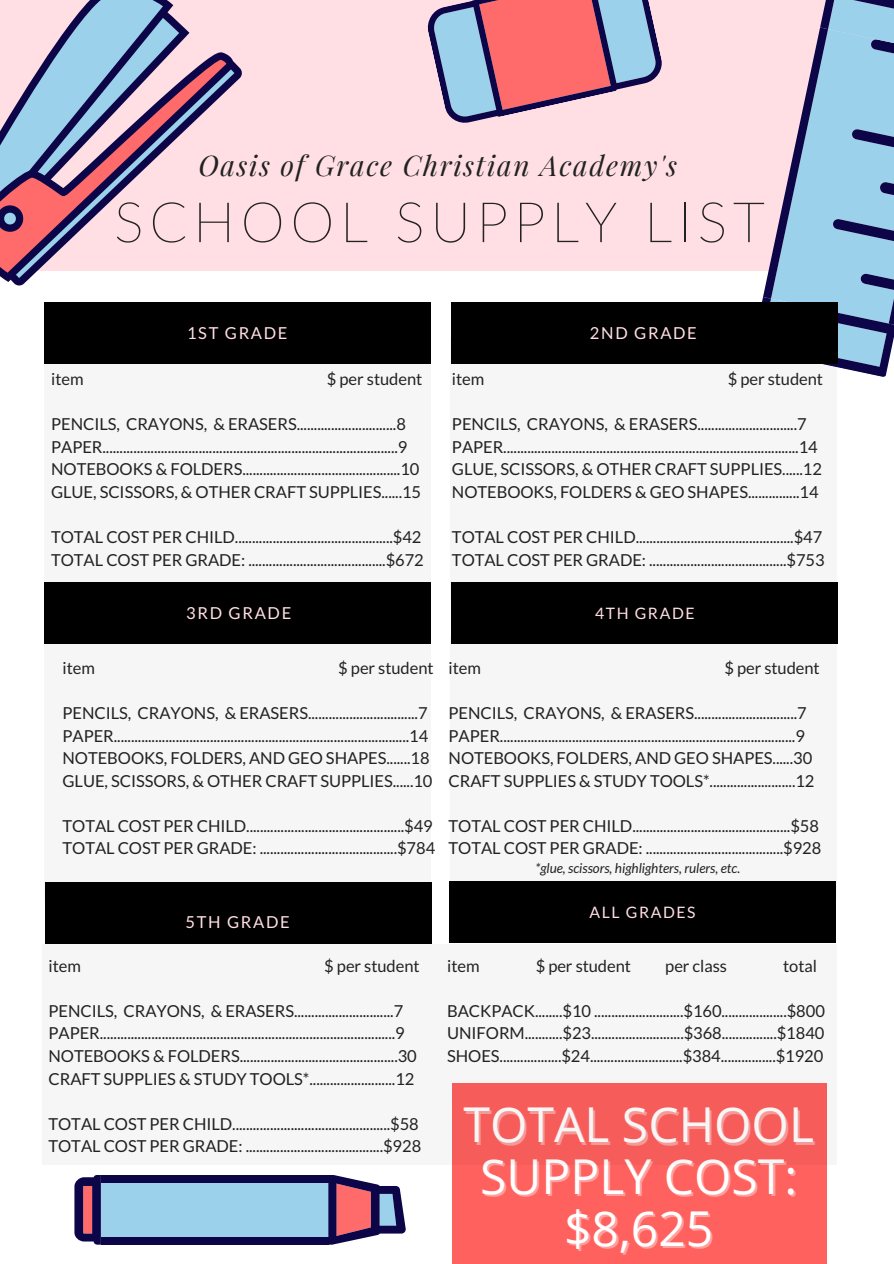
<style>
.page{position:relative;width:894px;height:1264px;background:#fff}
.page>*{position:absolute;margin:0;border:0;box-sizing:border-box;transform-origin:0 0}
.t1{font:100 55.95px "Lato";letter-spacing:.1em;color:#222}
.t2{font:48px/51.8px "Open Sans";color:#fff;text-align:center}
.t3{font:italic 27.9px "Playfair Display";letter-spacing:.06em;color:#222}
.t4{font:16.5px/22.5px "Lato";letter-spacing:-.005em;color:#222}
.t5{font:16.5px "Lato";letter-spacing:.1em;color:#ffdfe4}
.t6{font:15.75px "Lato";letter-spacing:.1em;color:#ffdfe4}
.t7{font:italic 13.5px "Lato";letter-spacing:-.005em;color:#222}
</style>
<div class="page">
<div style="left:0;top:0;width:893px;height:270px;background:#ffdfe4"></div>
<svg style="left:427px;top:0;width:235px;height:123px"></svg>
<div style="left:44px;top:338px;width:386px;height:263px;background:#f6f6f6"></div>
<div style="left:450px;top:338px;width:386px;height:263px;background:#f6f6f6"></div>
<div style="left:44px;top:302px;width:386px;height:62px;background:#000"></div>
<svg style="left:751px;top:0;width:142px;height:377px"></svg>
<div style="left:451px;top:302px;width:386px;height:62px;background:#000"></div>
<div style="left:452px;top:1083px;width:374px;height:180px;background:#ff615e"></div>
<div style="left:45px;top:881px;width:387px;height:62px;background:#000"></div>
<div style="left:101px;top:1175px;width:227px;height:7px;background:#0c0649"></div>
<div style="left:101px;top:1236px;width:227px;height:8px;background:#0c0649"></div>
<div style="left:101px;top:1182px;width:227px;height:54px;background:#9bd1ea"></div>
<svg style="left:328px;top:1175px;width:77px;height:69px"></svg>
<svg style="left:74px;top:1175px;width:27px;height:69px;background:#593562"></svg>
<svg style="left:0;top:52px;width:239px;height:234px"></svg>
<svg style="left:0;top:4px;width:194px;height:233px"></svg>
<div style="left:450px;top:636px;width:386px;height:262px;background:#f6f6f6"></div>
<div style="left:44px;top:582px;width:387px;height:62px;background:#000"></div>
<div style="left:451px;top:582px;width:386px;height:62px;background:#000"></div>
<div style="left:449px;top:881px;width:386px;height:62px;background:#000"></div>
<h3 class="t3" style="left:198px;top:146px;width:480px">Oasis of Grace Christian Academy's</h3>
<h1 class="t1" style="left:114px;top:197px;width:652px">SCHOOL SUPPLY LIST</h1>
<p class="t5" style="left:187px;top:322px;width:102px">1ST GRADE</p>
<p class="t5" style="left:589px;top:322px;width:108px">2ND GRADE</p>
<p class="t4" style="left:51px;top:368px;width:34px">item</p>
<p class="t4" style="left:327px;top:368px;width:97px">$ per student</p>
<p class="t4" style="left:51px;top:413px;width:371px">PENCILS, CRAYONS, &amp; ERASERS.............................8<br>PAPER......................................................................................9<br>NOTEBOOKS &amp; FOLDERS..............................................10<br>GLUE, SCISSORS, &amp; OTHER CRAFT SUPPLIES......15</p>
<p class="t4" style="left:51px;top:525px;width:374px">TOTAL COST PER CHILD..............................................$42<br>TOTAL COST PER GRADE: ........................................$672</p>
<p class="t4" style="left:452px;top:368px;width:34px">item</p>
<p class="t4" style="left:727px;top:368px;width:97px">$ per student</p>
<p class="t4" style="left:452px;top:413px;width:371px">PENCILS, CRAYONS, &amp; ERASERS.............................7<br>PAPER......................................................................................14<br>GLUE, SCISSORS, &amp; OTHER CRAFT SUPPLIES......12<br>NOTEBOOKS, FOLDERS &amp; GEO SHAPES...............14</p>
<p class="t4" style="left:452px;top:525px;width:374px">TOTAL COST PER CHILD..............................................$47<br>TOTAL COST PER GRADE: ........................................$753</p>
<p class="t5" style="left:186px;top:602px;width:106px">3RD GRADE</p>
<p class="t6" style="left:595px;top:603px;width:101px">4TH GRADE</p>
<p class="t4" style="left:62px;top:656px;width:34px">item</p>
<p class="t4" style="left:338px;top:656px;width:97px">$ per student</p>
<p class="t4" style="left:62px;top:701px;width:371px">PENCILS, CRAYONS, &amp; ERASERS................................7<br>PAPER......................................................................................14<br>NOTEBOOKS, FOLDERS, AND GEO SHAPES.......18<br>GLUE, SCISSORS, &amp; OTHER CRAFT SUPPLIES......10</p>
<p class="t4" style="left:62px;top:814px;width:374px">TOTAL COST PER CHILD..............................................$49<br>TOTAL COST PER GRADE: ........................................$784</p>
<p class="t5" style="left:185px;top:912px;width:106px">5TH GRADE</p>
<p class="t4" style="left:48px;top:954px;width:34px">item</p>
<p class="t4" style="left:324px;top:954px;width:97px">$ per student</p>
<p class="t4" style="left:48px;top:999px;width:370px">PENCILS, CRAYONS, &amp; ERASERS.............................7<br>PAPER......................................................................................9<br>NOTEBOOKS &amp; FOLDERS..............................................30<br>CRAFT SUPPLIES &amp; STUDY TOOLS*.........................12</p>
<p class="t4" style="left:48px;top:1111px;width:374px">TOTAL COST PER CHILD..............................................$58<br>TOTAL COST PER GRADE: ........................................$928</p>
<p class="t4" style="left:448px;top:656px;width:34px">item</p>
<p class="t4" style="left:724px;top:656px;width:97px">$ per student</p>
<p class="t4" style="left:448px;top:701px;width:367px">PENCILS, CRAYONS, &amp; ERASERS..............................7<br>PAPER......................................................................................9<br>NOTEBOOKS, FOLDERS, AND GEO SHAPES......30<br>CRAFT SUPPLIES &amp; STUDY TOOLS*.........................12</p>
<p class="t4" style="left:448px;top:814px;width:374px">TOTAL COST PER CHILD..............................................$58<br>TOTAL COST PER GRADE: ........................................$928</p>
<p class="t7" style="left:535px;top:860px;width:206px">*glue, scissors, highlighters, rulers, etc.</p>
<p class="t6" style="left:589px;top:902px;width:107px">ALL GRADES</p>
<p class="t4" style="left:447px;top:954px;width:34px">item</p>
<p class="t4" style="left:535px;top:954px;width:97px">$ per student</p>
<p class="t4" style="left:665px;top:954px;width:63px">per class</p>
<p class="t4" style="left:782px;top:954px;width:35px">total</p>
<p class="t4" style="left:447px;top:999px;width:379px;text-align:justify">BACKPACK........$10 ..........................$160...................$800<br>UNIFORM...........$23...........................$368................$1840<br>SHOES..................$24...........................$384................$1920</p>
<h2 class="t2" style="left:463px;top:1097px;width:352px">TOTAL SCHOOL<br>SUPPLY COST: $8,625</h2>
</div>
